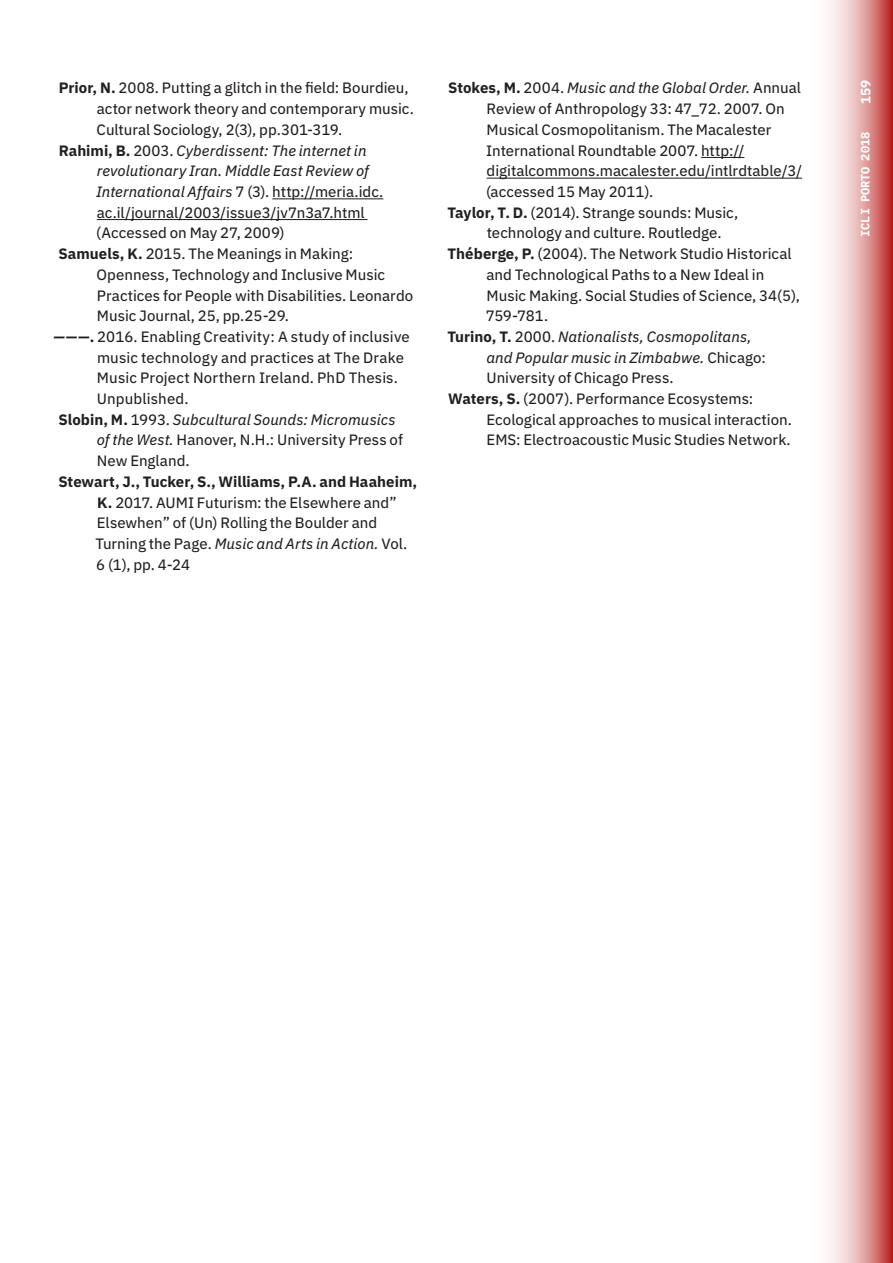
<style>
.page{position:relative;width:893px;height:1263px;background:#fff}
.page>*{position:absolute;margin:0;border:0;box-sizing:border-box;transform-origin:0 0}
.biblio{font:15px/20.7px "IBM Plex Sans Text";color:#231f20}
.biblio-2{font:italic 15px/20.7px "IBM Plex Sans Text";letter-spacing:.005em;color:#231f20}
.t1{font:700 13.5px "IBM Plex Mono";color:#fff}
.t2{font:700 12px "IBM Plex Mono";color:#fff}
.s1{font-family:"IBM Plex Sans";font-weight:700}
.s2{font-style:italic}
.s3{font-family:"IBM Plex Sans";font-weight:700;font-style:normal}
.s4{font-style:normal}
</style>
<div class="page">
<svg style="left:829px;top:0;width:64px;height:1263px;background:#e3a6a5"></svg>
<hr style="left:272px;top:198px;width:111px;height:1px;background:#231f20">
<hr style="left:97px;top:219px;width:270px;height:1px;background:#231f20">
<hr style="left:701px;top:157px;width:43px;height:1px;background:#231f20">
<hr style="left:487px;top:178px;width:315px;height:1px;background:#231f20">
<p class="biblio" style="left:97px;top:77px;width:319px;text-indent:-38px"><span class="s1">Prior, N.</span> 2008. Putting a glitch in the field: Bourdieu, actor network theory and contemporary music.<br>Cultural Sociology, 2(3), pp.301-319.</p>
<p class="biblio" style="left:96px;top:139px;width:289px;text-indent:-38px"><span class="s1">Rahimi, B.</span> 2003. <span class="s2">Cyberdissent: The internet in revolutionary Iran. Middle East Review of International Affairs</span> 7 (3). http://meria.idc. ac.il/journal/2003/issue3/jv7n3a7.html (Accessed on May 27, 2009)</p>
<p class="biblio" style="left:97px;top:242px;width:318px;text-indent:-38px"><span class="s1">Samuels, K.</span> 2015. The Meanings in Making:<br>Openness, Technology and Inclusive Music Practices for People with Disabilities. Leonardo Music Journal, 25, pp.25-29.</p>
<p class="biblio" style="left:97px;top:325px;width:315px;text-indent:-43px"><span class="s1">———.</span> 2016. Enabling Creativity: A study of inclusive music technology and practices at The Drake Music Project Northern Ireland. PhD Thesis.<br>Unpublished.</p>
<p class="biblio" style="left:97px;top:408px;width:308px;text-indent:-38px"><span class="s1">Slobin, M.</span> 1993. <span class="s2">Subcultural Sounds: Micromusics of the West.</span> Hanover, N.H.: University Press of<br>New England.</p>
<p class="biblio" style="left:95px;top:470px;width:323px;text-indent:-37px"><span class="s1">Stewart, J., Tucker, S., Williams, P.A. and Haaheim, K.</span> 2017. AUMI Futurism: the Elsewhere and” Elsewhen” of (Un) Rolling the Boulder and Turning the Page. <span class="s2">Music and Arts in Action.</span> Vol.<br>6 (1), pp. 4-24</p>
<p class="biblio" style="left:486px;top:77px;width:318px;text-indent:-38px"><span class="s1">Stokes, M.</span> 2004. <span class="s2">Music and the Global Order.</span> Annual Review of Anthropology 33: 47_72. 2007. On Musical Cosmopolitanism. The Macalester International Roundtable 2007. http:// digitalcommons.macalester.edu/intlrdtable/3/ (accessed 15 May 2011).</p>
<p class="biblio" style="left:487px;top:201px;width:253px;text-indent:-39px"><span class="s1">Taylor, T. D.</span> (2014). Strange sounds: Music, technology and culture. Routledge.</p>
<p class="biblio" style="left:486px;top:242px;width:316px;text-indent:-38px"><span class="s1">Théberge, P.</span> (2004). The Network Studio Historical and Technological Paths to a New Ideal in Music Making. Social Studies of Science, 34(5), 759-781.</p>
<p class="biblio-2" style="left:486px;top:325px;width:281px;text-indent:-39px"><span class="s3">Turino, T.</span> <span class="s4">2000.</span> Nationalists, Cosmopolitans, and Popular music in Zimbabwe. <span class="s4">Chicago:<br>University of Chicago Press.</span></p>
<p class="biblio" style="left:487px;top:387px;width:307px;text-indent:-39px"><span class="s1">Waters, S.</span> (2007). Performance Ecosystems:<br>Ecological approaches to musical interaction.<br>EMS: Electroacoustic Music Studies Network.</p>
<p class="t1" style="left:855px;top:104px;width:26px;rotate:-90deg">159</p>
<p class="t2" style="left:856px;top:237px;width:107px;rotate:-90deg">ICLI PORTO 2018</p>
</div>
